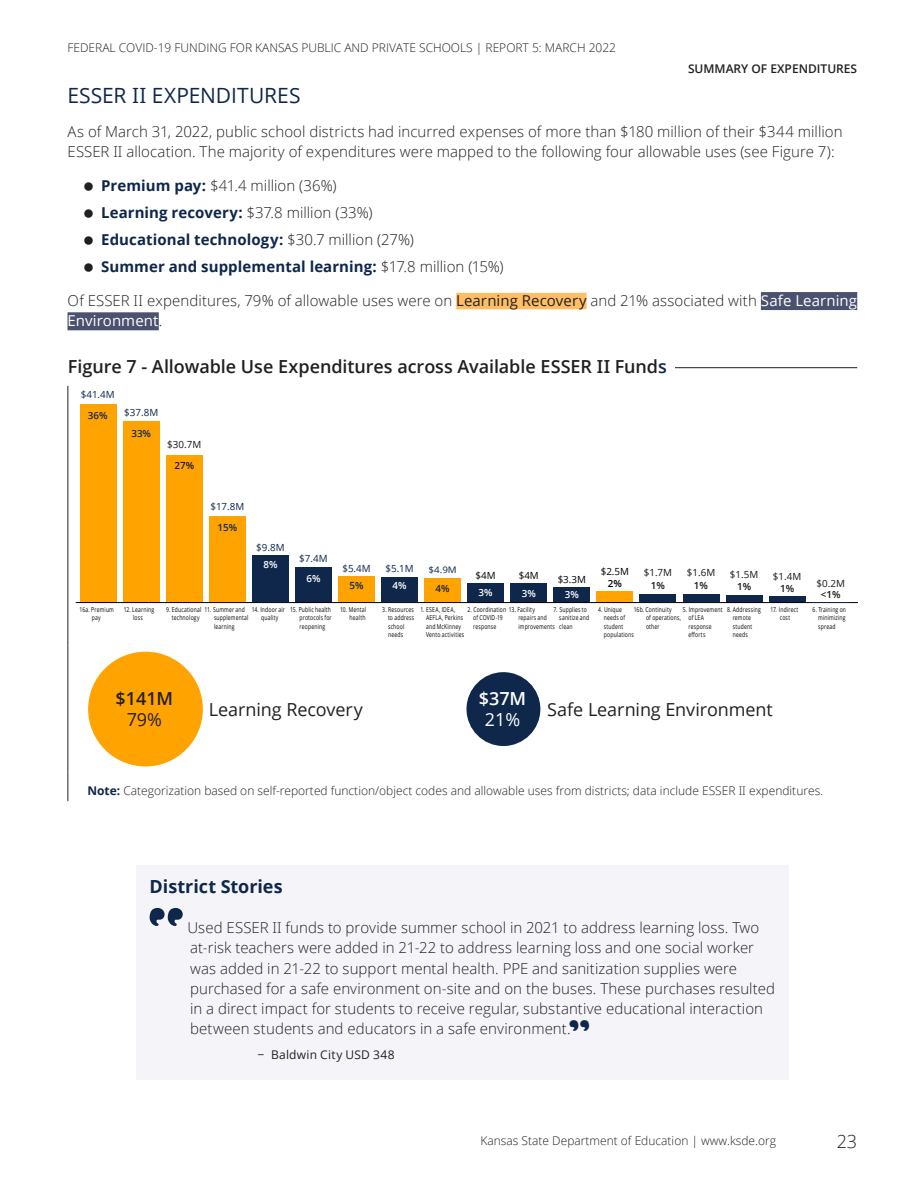
<style>
.page{position:relative;width:918px;height:1188px;background:#fff}
.page>*{position:absolute;margin:0;border:0;box-sizing:border-box;transform-origin:0 0}
.quotes{font:58.5px "Goudy Stout";color:#0f274a}
.quotes-2{font:34.5px "Goudy Stout";color:#0f274a}
.NT_H3{font:21px "Open Sans";letter-spacing:.005em;color:#0f274a}
.Chart_tops{font:600 18px "Open Sans";color:#231f20}
._12pt_lt{font:18px "Open Sans";letter-spacing:-.005em;color:#231f20}
.BT{font:700 18px "Open Sans";letter-spacing:-.005em;color:#0f274a}
.t1{font:600 18px "Open Sans";color:#fff}
.t2{font:18px "Open Sans";color:#fff}
.t3{font:300 18px "Open Sans";color:#231f20}
.quotes-3{font:300 15px/20.2px "Open Sans";letter-spacing:.005em;color:#231f20}
.BT-2{font:300 15px/20.2px "Open Sans";letter-spacing:.005em;color:#231f20}
.t4{font:700 15px "Open Sans";letter-spacing:.005em;color:#0f274a}
.Note_chart_text{font:300 12px "Open Sans";color:#231f20}
.t5{font:600 12px "Open Sans";color:#231f20}
.t6{font:12px "Open Sans";letter-spacing:.025em;color:#231f20}
.t7{font:9.9px/21.3px "Open Sans";color:#0f274a;text-align:center}
.t8{font:9.9px/11.9px "Open Sans";color:#181818;text-align:center}
.t9{font:9.9px/17.2px "Open Sans";color:#000;text-align:center}
.t10{font:600 9.9px "Open Sans";color:#0f274a}
.t11{font:9px "Open Sans";color:#0f274a;scale:1.09 1}
.t12{font:6.75px/8.1px "Open Sans";letter-spacing:.035em;color:#000;scale:.75 1}
.s1{font-weight:700;color:#0f274a}
.s2{font-weight:300;color:#231f20}
.s3{font-weight:400}
.s4{font-weight:400;color:#fff}
.s5{color:#0f274a}
.s6{font-weight:600}
.s7{font-weight:600;color:#fff}
</style>
<div class="page">
<div style="left:456px;top:293px;width:131px;height:16px;background:#ffbe63"></div>
<div style="left:761px;top:292px;width:96px;height:18px;background:#4b516e"></div>
<div style="left:68px;top:312px;width:91px;height:18px;background:#4b516e"></div>
<hr style="left:68px;top:386px;width:1px;height:260px;background:#231f20">
<hr style="left:68px;top:646px;width:1px;height:126px;background:#231f20">
<svg style="left:68px;top:772px;width:1px;height:29px"></svg>
<div style="left:769px;top:596px;width:36px;height:7px;background:#0f274a"></div>
<div style="left:726px;top:596px;width:36px;height:7px;background:#0f274a"></div>
<div style="left:683px;top:594px;width:36px;height:8px;background:#0f274a"></div>
<div style="left:640px;top:594px;width:36px;height:8px;background:#0f274a"></div>
<div style="left:597px;top:591px;width:36px;height:12px;background:#ffa300"></div>
<div style="left:554px;top:587px;width:36px;height:16px;background:#0f274a"></div>
<div style="left:511px;top:583px;width:36px;height:20px;background:#0f274a"></div>
<div style="left:467px;top:583px;width:37px;height:20px;background:#0f274a"></div>
<div style="left:424px;top:579px;width:37px;height:23px;background:#ffa300"></div>
<div style="left:381px;top:577px;width:37px;height:25px;background:#0f274a"></div>
<div style="left:338px;top:576px;width:37px;height:26px;background:#ffa300"></div>
<div style="left:295px;top:567px;width:37px;height:35px;background:#0f274a"></div>
<div style="left:209px;top:516px;width:37px;height:86px;background:#ffa300"></div>
<div style="left:166px;top:455px;width:37px;height:148px;background:#ffa300"></div>
<div style="left:123px;top:421px;width:37px;height:182px;background:#ffa300"></div>
<div style="left:80px;top:404px;width:36px;height:199px;background:#ffa300"></div>
<hr style="left:76px;top:602px;width:781px;height:1px;background:#000">
<div style="left:252px;top:556px;width:37px;height:46px;background:#0f274a"></div>
<hr style="left:812px;top:602px;width:37px;height:1px;background:#0f274a">
<div style="left:88px;top:652px;width:115px;height:114px;background:#ffa300;border-radius:50%"></div>
<div style="left:467px;top:672px;width:73px;height:74px;background:#0f274a;border-radius:50%"></div>
<hr style="left:675px;top:367px;width:182px;height:1px;background:#231f20">
<div style="left:136px;top:865px;width:653px;height:214px;background:#f5f5f9"></div>
<h3 class="Note_chart_text" style="left:68px;top:39px;width:550px">FEDERAL COVID-19 FUNDING FOR KANSAS PUBLIC AND PRIVATE SCHOOLS | REPORT 5: MARCH 2022</h3>
<h3 class="t5" style="left:688px;top:60px;width:47px">Summary</h3>
<h3 class="t5" style="left:752px;top:60px;width:65px">of Expenditures</h3>
<p class="NT_H3" style="left:68px;top:81px;width:235px">ESSER II EXPENDITURES</p>
<p class="BT-2" style="left:68px;top:121px;width:777px">As of March 31, 2022, public school districts had incurred expenses of more than $180 million of their $344 million<br>ESSER II allocation. The majority of expenditures were mapped to the following four allowable uses (see Figure 7):</p>
<p class="quotes-3" style="left:101px;top:175px;width:237px"><span class="s1">Premium pay:</span> $41.4 million (36%)</p>
<p class="t4" style="left:101px;top:202px;width:273px">Learning recovery: <span class="s2">$37.8 million (33%)</span></p>
<p class="t4" style="left:101px;top:229px;width:314px">Educational technology: <span class="s2">$30.7 million (27%)</span></p>
<p class="t4" style="left:101px;top:256px;width:404px">Summer and supplemental learning: <span class="s2">$17.8 million (15%)</span></p>
<p class="BT-2" style="left:68px;top:290px;width:791px">Of ESSER II expenditures, 79% of allowable uses were on <span class="s3">Learning Recovery</span> and 21% associated with <span class="s4">Safe Learning<br>Environment</span>.</p>
<p class="Chart_tops" style="left:68px;top:354px;width:601px">Figure 7 - Allowable Use Expenditures across Available ESSER II Fund<span class="s5">s</span></p>
<p class="t7" style="left:81px;top:384px;width:35px">$41.4M<br><span class="s6">36%</span></p>
<p class="t7" style="left:124px;top:401px;width:35px">$37.8M<br><span class="s6">33%</span></p>
<p class="t8" style="left:167px;top:434px;width:35px;line-height:21.3px">$30.7M<br><span class="s6">27%</span></p>
<p class="t12" style="left:80px;top:606px;width:47px;text-align:center">16a. Premium pay</p>
<p class="t7" style="left:210px;top:496px;width:35px">$17.8M<br><span class="s6">15%</span></p>
<p class="t7" style="left:256px;top:538px;width:30px;line-height:17.2px">$9.8M<br><span class="s7">8%</span></p>
<p class="t12" style="left:252px;top:606px;width:46px;text-align:center">14. Indoor air quality</p>
<p class="t7" style="left:299px;top:548px;width:30px;line-height:20px">$7.4M<br><span class="s7">6%</span></p>
<p class="t7" style="left:342px;top:559px;width:30px;line-height:17.2px">$5.4M<br><span class="s6">5%</span></p>
<p class="t7" style="left:385px;top:559px;width:30px;line-height:17.2px">$5.1M<br><span class="s7">4%</span></p>
<p class="t11" style="left:429px;top:564px;width:28px">$4.9M</p>
<p class="t9" style="left:558px;top:572px;width:30px;line-height:14.5px">$3.3M<br><span class="s7">3%</span></p>
<p class="t9" style="left:601px;top:565px;width:30px;line-height:11.9px">$2.5M<br><span class="s6">2%</span></p>
<p class="t8" style="left:644px;top:566px;width:30px;line-height:13.2px">$1.7M<br><span class="s6">1%</span></p>
<p class="t8" style="left:687px;top:566px;width:30px;line-height:13.2px">$1.6M<br><span class="s6">1%</span></p>
<p class="t8" style="left:730px;top:569px;width:30px">$1.5M<br><span class="s6">1%</span></p>
<p class="t9" style="left:476px;top:566px;width:22px">$4M<br><span class="s7">3%</span></p>
<p class="t9" style="left:519px;top:567px;width:22px">$4M<br><span class="s7">3%</span></p>
<p class="t10" style="left:436px;top:581px;width:16px">4%</p>
<p class="t12" style="left:426px;top:606px;width:53px;text-indent:-6px">1. ESEA, IDEA,<br>AEFLA, Perkins and McKinney<br>Vento activities</p>
<p class="t12" style="left:124px;top:606px;width:42px;text-align:center">12. Learning loss</p>
<p class="t12" style="left:559px;top:606px;width:41px;text-indent:-6px">7. Supplies to sanitize and clean</p>
<p class="t12" style="left:733px;top:606px;width:39px;text-indent:-6px">8. Addressing remote student needs</p>
<p class="t12" style="left:166px;top:606px;width:49px;text-align:center">9. Educational technology</p>
<p class="t12" style="left:214px;top:606px;width:48px;text-indent:-9px">11. Summer and supplemental learning</p>
<p class="t12" style="left:300px;top:606px;width:44px;text-align:justify;text-indent:-9px">15. Public health protocols for reopening</p>
<p class="t12" style="left:340px;top:606px;width:36px;text-align:right">10. Mental health</p>
<p class="t12" style="left:689px;top:606px;width:47px;text-indent:-6px">5. Improvement of LEA response efforts</p>
<p class="t12" style="left:473px;top:606px;width:84px;text-indent:-6px">2. Coordination 13. Facility of COVID-19<br>response</p>
<p class="t12" style="left:646px;top:606px;width:48px;text-indent:-12px">16b. Continuity<br>of operations, other</p>
<p class="t12" style="left:604px;top:606px;width:41px;text-indent:-6px">4. Unique needs of student populations</p>
<p class="t12" style="left:388px;top:606px;width:36px;text-indent:-6px">3. Resources to address school needs</p>
<p class="t12" style="left:518px;top:614px;width:50px">repairs and improvements</p>
<p class="t8" style="left:773px;top:570px;width:30px">$1.4M<br><span class="s6">1%</span></p>
<p class="t12" style="left:770px;top:606px;width:39px;text-align:center">17. Indirect cost</p>
<p class="t8" style="left:817px;top:577px;width:30px">$0.2M <span class="s6">&lt;1%</span></p>
<p class="t12" style="left:818px;top:606px;width:39px;text-align:justify;text-indent:-6px">6. Training on minimizing spread</p>
<p class="Chart_tops" style="left:116px;top:687px;width:56px">$141M</p>
<p class="_12pt_lt" style="left:127px;top:708px;width:37px">79%</p>
<p class="_12pt_lt" style="left:209px;top:697px;width:156px">Learning Recovery</p>
<p class="t1" style="left:479px;top:687px;width:46px">$37M</p>
<p class="t2" style="left:485px;top:708px;width:37px">21%</p>
<p class="_12pt_lt" style="left:547px;top:697px;width:227px">Safe Learning Environment</p>
<p class="Note_chart_text" style="left:87px;top:783px;width:737px"><span class="s1">Note:</span> Categorization based on self-reported function/object codes and allowable uses from districts; data include ESSER II expenditures.</p>
<p class="BT" style="left:150px;top:873px;width:135px">District Stories</p>
<p class="quotes" style="left:145px;top:892px;width:44px">“</p>
<p class="quotes-3" style="left:188px;top:917px;width:589px">Used ESSER II funds to provide summer school in 2021 to address learning loss. Two at-risk teachers were added in 21-22 to address learning loss and one social worker was added in 21-22 to support mental health. PPE and sanitization supplies were purchased for a safe environment on-site and on the buses. These purchases resulted in a direct impact for students to receive regular, substantive educational interaction between students and educators in a safe environment.</p>
<p class="quotes-2" style="left:567px;top:1011px;width:27px">”</p>
<p class="t6" style="left:258px;top:1046px;width:139px">− Baldwin City USD 348</p>
<h3 class="Note_chart_text" style="left:481px;top:1133px;width:297px">Kansas State Department of Education | www.ksde.org</h3>
<h3 class="t3" style="left:837px;top:1129px;width:22px">23</h3>
</div>
